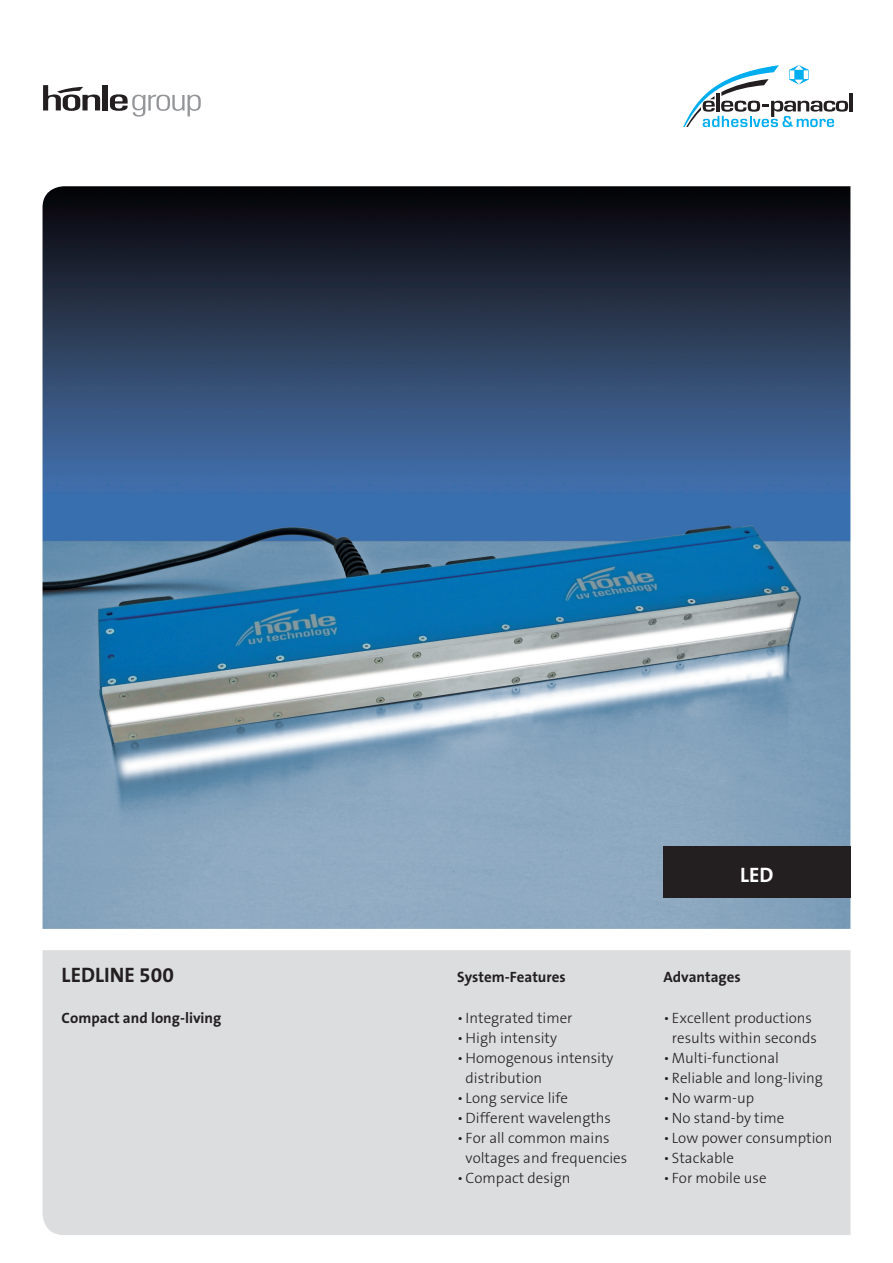
<style>
.page{position:relative;width:893px;height:1263px;background:#fff}
.page>*{position:absolute;margin:0;border:0;box-sizing:border-box;transform-origin:0 0}
.t1{font:700 21px "The Sans B7";color:#231f20}
.t2{font:700 21px "The Sans B7";color:#fff}
.t3{font:300 15px/20.1px "The Sans B3";color:#231f20}
.t4{font:700 15px "The Sans B7";color:#231f20}
</style>
<div class="page">
<div style="left:43px;top:950px;width:807px;height:285px;background:#dcdddf"></div>
<img style="left:43px;top:186px;width:807px;height:743px">
<div style="left:103px;top:85px;width:5px;height:25px;background:#231f20"></div>
<svg style="left:110px;top:94px;width:91px;height:23px"></svg>
<svg style="left:43px;top:85px;width:57px;height:26px"></svg>
<div style="left:663px;top:846px;width:187px;height:51px;background:#231f20"></div>
<hr style="left:849px;top:93px;width:3px;height:18px;background:#231f20">
<svg style="left:683px;top:65px;width:165px;height:62px"></svg>
<h1 class="t2" style="left:740px;top:863px;width:35px">LED</h1>
<h1 class="t1" style="left:62px;top:964px;width:114px">LEDLINE 500</h1>
<p class="t4" style="left:663px;top:969px;width:79px">Advantages</p>
<p class="t3" style="left:663px;top:1008px;width:155px;text-align:center">• Excellent productions results within seconds</p>
<p class="t3" style="left:663px;top:1048px;width:117px">•Multi-functional</p>
<p class="t3" style="left:663px;top:1068px;width:161px">• Reliable and long-living</p>
<p class="t3" style="left:663px;top:1088px;width:92px">• No warm-up</p>
<p class="t3" style="left:663px;top:1108px;width:123px">• No stand-by time</p>
<p class="t3" style="left:663px;top:1128px;width:170px">• Low power consumption</p>
<p class="t3" style="left:663px;top:1149px;width:72px">• Stackable</p>
<p class="t3" style="left:663px;top:1169px;width:105px">• For mobile use</p>
<p class="t4" style="left:457px;top:969px;width:110px">System-Features</p>
<p class="t3" style="left:457px;top:1008px;width:117px">• Integrated timer</p>
<p class="t3" style="left:457px;top:1028px;width:101px">• High intensity</p>
<p class="t3" style="left:466px;top:1048px;width:149px;text-indent:-9px">• Homogenous intensity distribution</p>
<p class="t3" style="left:457px;top:1088px;width:113px">• Long service life</p>
<p class="t3" style="left:457px;top:1108px;width:155px">•Different wavelengths</p>
<p class="t3" style="left:466px;top:1128px;width:163px;text-indent:-9px">• For all common mains voltages and frequencies</p>
<p class="t3" style="left:457px;top:1169px;width:115px">•Compact design</p>
<p class="t4" style="left:62px;top:1009px;width:161px">Compact and long-living</p>
</div>
